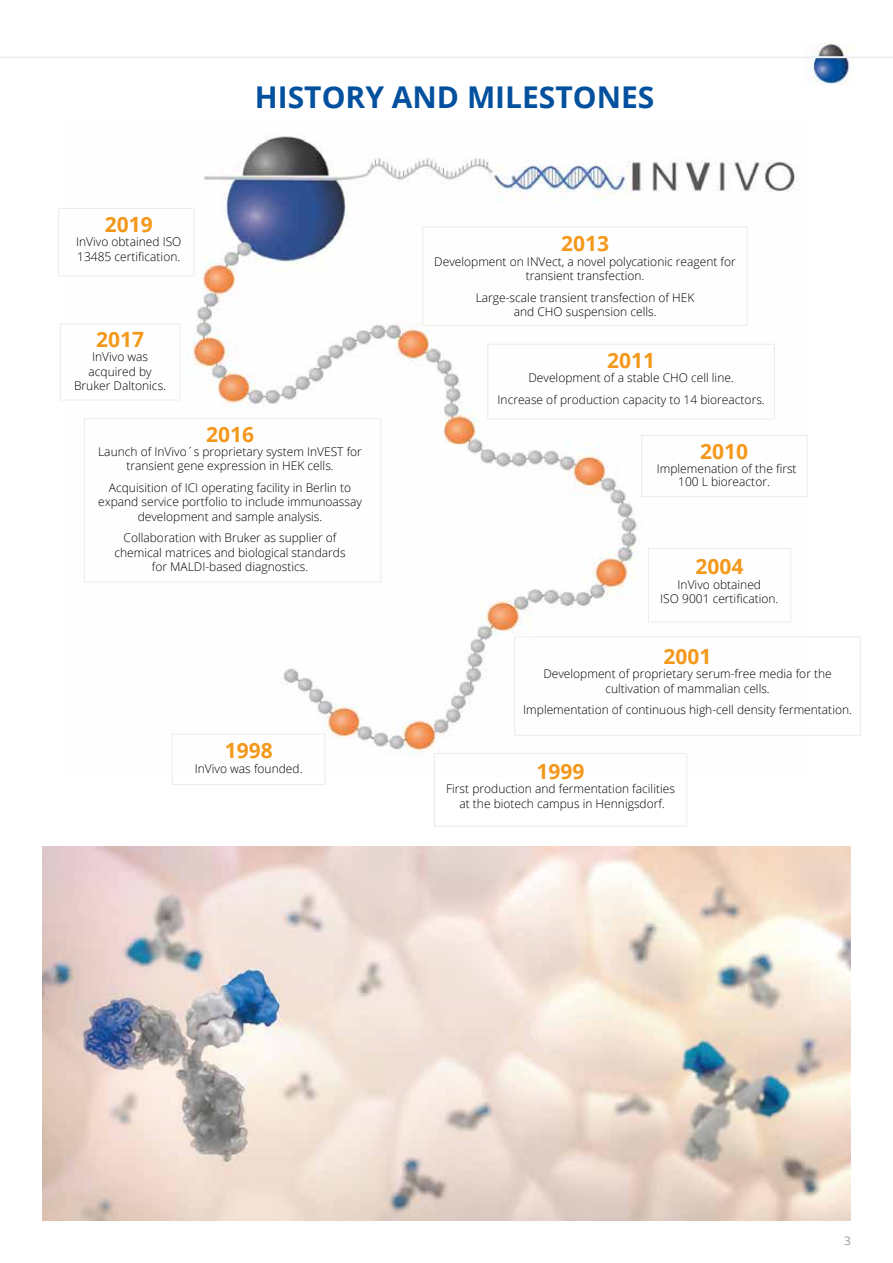
<style>
.page{position:relative;width:893px;height:1263px;background:#fff}
.page>*{position:absolute;margin:0;border:0;box-sizing:border-box;transform-origin:0 0}
.t1{font:700 30px "Open Sans";color:#02509e}
.t2{font:700 21px "Open Sans";color:#f4981b}
.t3{font:300 12px/14.4px "Open Sans";color:#000;text-align:center}
.t4{font:12px "Open Sans";color:#9d9d9c}
</style>
<div class="page">
<img style="left:804px;top:44px;width:50px;height:41px">
<img style="left:67px;top:136px;width:740px;height:640px">
<div style="left:59px;top:208px;width:135px;height:68px;border:1px solid #ececec"></div>
<div style="left:84px;top:418px;width:297px;height:164px;border:1px solid #ececec"></div>
<div style="left:60px;top:324px;width:120px;height:76px;border:1px solid #ececec"></div>
<div style="left:172px;top:734px;width:153px;height:51px;border:1px solid #ececec"></div>
<div style="left:434px;top:753px;width:253px;height:73px;border:1px solid #ececec"></div>
<div style="left:648px;top:548px;width:143px;height:74px;border:1px solid #ececec"></div>
<div style="left:488px;top:344px;width:287px;height:75px;border:1px solid #ececec"></div>
<div style="left:641px;top:435px;width:166px;height:62px;border:1px solid #ececec"></div>
<img style="left:43px;top:846px;width:807px;height:374px">
<hr style="left:0;top:57px;width:893px;height:1px;background:#ececec">
<h1 class="t1" style="left:255px;top:76px;width:401px">HISTORY AND MILESTONES</h1>
<h2 class="t2" style="left:105px;top:210px;width:49px">2019</h2>
<p class="t3" style="left:76px;top:235px;width:107px;text-align:left">InVivo obtained ISO<br>13485 certification.</p>
<h2 class="t2" style="left:96px;top:324px;width:49px">2017</h2>
<p class="t3" style="left:74px;top:349px;width:93px">InVivo was acquired by<br>Bruker Daltonics.</p>
<h2 class="t2" style="left:206px;top:419px;width:49px">2016</h2>
<p class="t3" style="left:98px;top:444px;width:265px">Launch of InVivo´s proprietary system InVEST for transient gene expression in HEK cells.</p>
<p class="t3" style="left:98px;top:480px;width:265px">Acquisition of ICI operating facility in Berlin to expand service portfolio to include immunoassay development and sample analysis.</p>
<p class="t3" style="left:115px;top:530px;width:233px">Collaboration with Bruker as supplier of chemical matrices and biological standards for MALDI-based diagnostics.</p>
<h2 class="t2" style="left:561px;top:229px;width:49px">2013</h2>
<p class="t3" style="left:434px;top:254px;width:303px">Development on INVect, a novel polycationic reagent for transient transfection.</p>
<p class="t3" style="left:476px;top:290px;width:220px">Large-scale transient transfection of HEK and CHO suspension cells.</p>
<h2 class="t2" style="left:607px;top:346px;width:49px">2011</h2>
<p class="t3" style="left:498px;top:367px;width:269px;line-height:21.6px">Development of a stable CHO cell line.<br>Increase of production capacity to 14 bioreactors.</p>
<h2 class="t2" style="left:700px;top:437px;width:49px">2010</h2>
<p class="t3" style="left:657px;top:461px;width:141px;line-height:13.5px">Implemenation of the first<br>100 L bioreactor.</p>
<h2 class="t2" style="left:695px;top:552px;width:49px">2004</h2>
<p class="t3" style="left:660px;top:577px;width:120px">InVivo obtained<br>ISO 9001 certification.</p>
<h2 class="t2" style="left:664px;top:642px;width:49px">2001</h2>
<p class="t3" style="left:543px;top:667px;width:290px">Development of proprietary serum-free media for the cultivation of mammalian cells.</p>
<p class="t3" style="left:523px;top:703px;width:330px">Implementation of continuous high-cell density fermentation.</p>
<h2 class="t2" style="left:225px;top:736px;width:49px">1998</h2>
<p class="t3" style="left:195px;top:761px;width:109px">InVivo was founded.</p>
<h2 class="t2" style="left:537px;top:756px;width:49px">1999</h2>
<p class="t3" style="left:446px;top:781px;width:230px">First production and fermentation facilities at the biotech campus in Hennigsdorf.</p>
<p class="t4" style="left:844px;top:1232px;width:8px">3</p>
</div>
